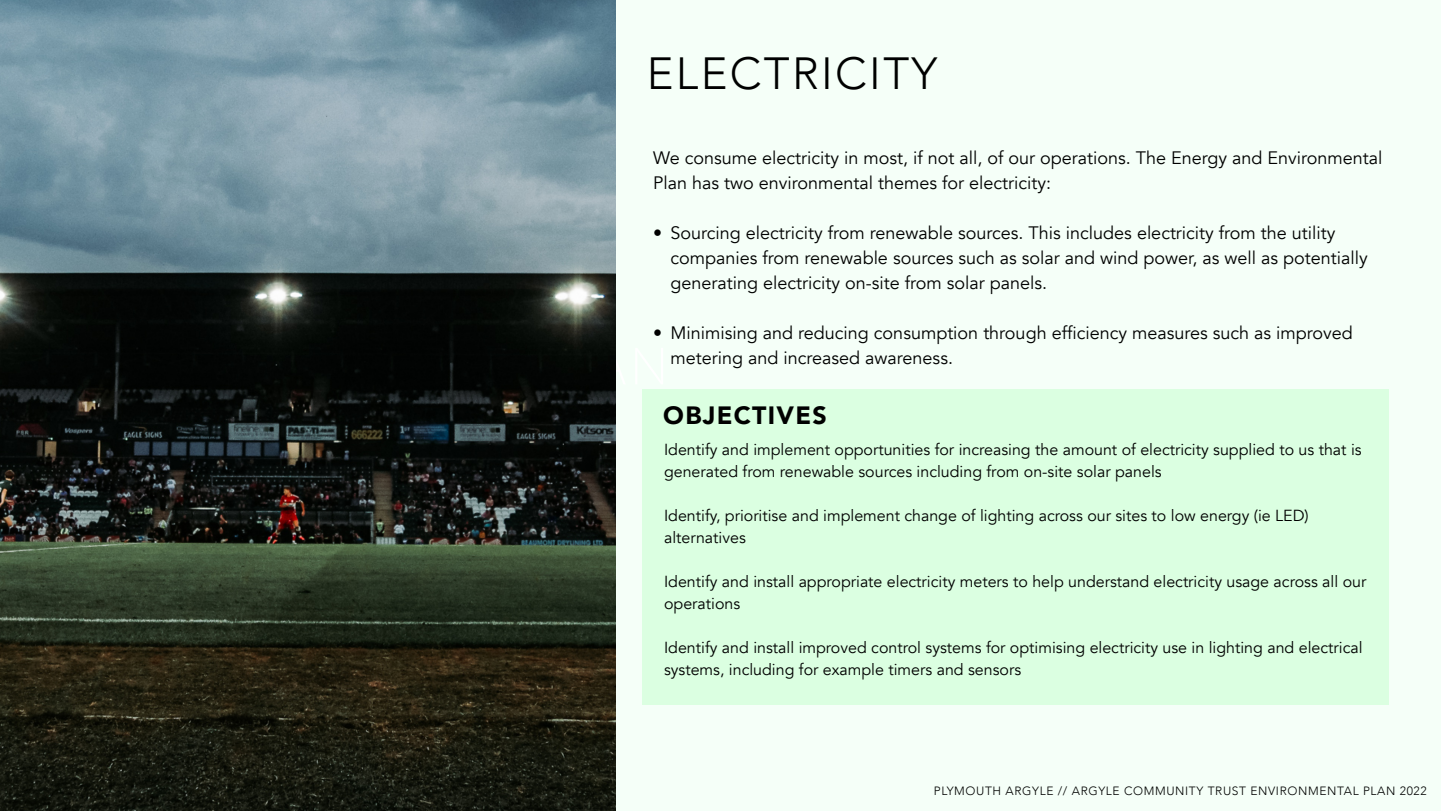
<style>
.page{position:relative;width:1441px;height:811px;background:#fff}
.page>*{position:absolute;margin:0;border:0;box-sizing:border-box;transform-origin:0 0}
.t1{font:300 45px "Avenir";letter-spacing:.055em;color:#000}
.t2{font:900 25px "Avenir";letter-spacing:.055em;color:#000}
.t3{font:18px/25px "Avenir";color:#000}
.t4{font:16px/22px "Avenir";color:#000}
.t5{font:300 12px "Avenir";letter-spacing:.055em;color:#000}
</style>
<div class="page">
<div style="left:555px;top:0;width:886px;height:810px;background:#f5fff8"></div>
<img style="left:1px;top:0;width:614px;height:810px">
<div style="left:642px;top:389px;width:747px;height:315px;background:#dbffe1"></div>
<h1 class="t1" style="left:647px;top:44px;width:292px">ELECTRICITY</h1>
<p class="t3" style="left:653px;top:145px;width:731px">We consume electricity in most, if not all, of our operations. The Energy and Environmental<br>Plan has two environmental themes for electricity:</p>
<p class="t3" style="left:670px;top:220px;width:699px;text-indent:-18px">• Sourcing electricity from renewable sources. This includes electricity from the utility companies from renewable sources such as solar and wind power, as well as potentially generating electricity on-site from solar panels.</p>
<p class="t3" style="left:670px;top:320px;width:684px;text-indent:-18px">• Minimising and reducing consumption through efficiency measures such as improved metering and increased awareness.</p>
<h2 class="t2" style="left:663px;top:399px;width:165px">OBJECTIVES</h2>
<p class="t4" style="left:664px;top:439px;width:699px">Identify and implement opportunities for increasing the amount of electricity supplied to us that is generated from renewable sources including from on-site solar panels</p>
<p class="t4" style="left:664px;top:505px;width:646px">Identify, prioritise and implement change of lighting across our sites to low energy (ie LED) alternatives</p>
<p class="t4" style="left:664px;top:571px;width:704px">Identify and install appropriate electricity meters to help understand electricity usage across all our operations</p>
<p class="t4" style="left:664px;top:637px;width:700px">Identify and install improved control systems for optimising electricity use in lighting and electrical systems, including for example timers and sensors</p>
<p class="t5" style="left:934px;top:782px;width:494px">PLYMOUTH ARGYLE // ARGYLE COMMUNITY TRUST ENVIRONMENTAL PLAN 2022</p>
</div>
